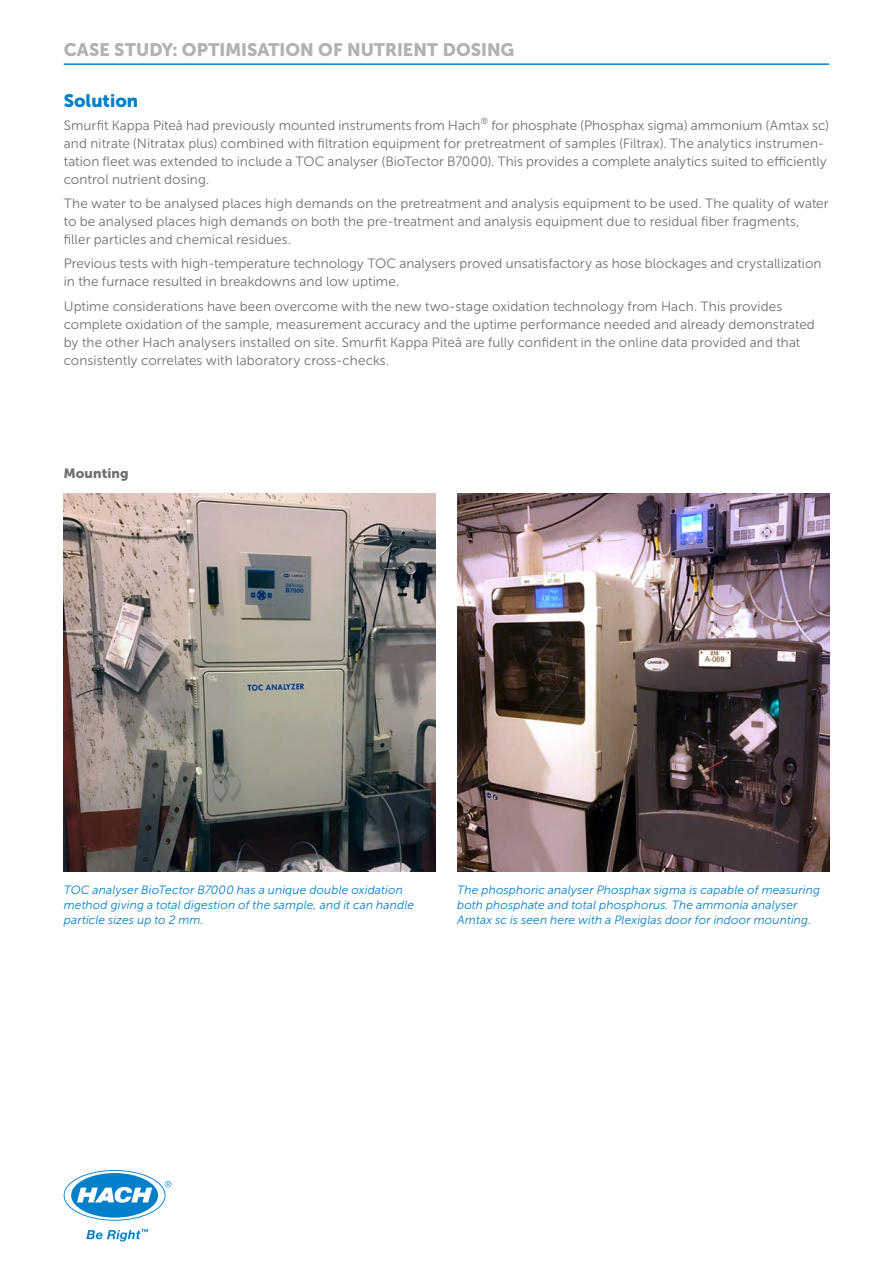
<style>
.page{position:relative;width:893px;height:1263px;background:#fff}
.page>*{position:absolute;margin:0;border:0;box-sizing:border-box;transform-origin:0 0}
.t1{font:18px "Museo Sans Cyrl 900";color:#b1b2b3}
.t2{font:18px "Museo Sans Cyrl 900";color:#0080c8}
.t3{font:13.5px/18px "Museo Sans Cyrl 300";letter-spacing:.005em;color:#6f6f6e}
.t4{font:13.5px "Museo Sans Cyrl 900";letter-spacing:.015em;color:#6f6f6e}
.t5{font:italic 12px/15px "Museo Sans Cyrl 300";letter-spacing:.015em;color:#0080c8}
</style>
<div class="page">
<img style="left:457px;top:493px;width:372px;height:378px">
<img style="left:64px;top:493px;width:372px;height:378px">
<hr style="left:64px;top:64px;width:765px;height:1px;background:#0080c8">
<svg style="left:65px;top:1171px;width:106px;height:49px"></svg>
<svg style="left:86px;top:1229px;width:62px;height:12px"></svg>
<h1 class="t1" style="left:64px;top:39px;width:452px">CASE STUDY: OPTIMISATION OF NUTRIENT DOSING</h1>
<h1 class="t2" style="left:64px;top:91px;width:76px">Solution</h1>
<p class="t3" style="left:64px;top:116px;width:767px">Smurfit Kappa Piteå had previously mounted instruments from Hach<sup>®</sup> for phosphate (Phosphax sigma) ammonium (Amtax sc) and nitrate (Nitratax plus) combined with filtration equipment for pretreatment of samples (Filtrax). The analytics instrumen&shy;tation fleet was extended to include a TOC analyser (BioTector B7000). This provides a complete analytics suited to efficiently control nutrient dosing.</p>
<p class="t3" style="left:64px;top:194px;width:766px">The water to be analysed places high demands on the pretreatment and analysis equipment to be used. The quality of water to be analysed places high demands on both the pre-treatment and analysis equipment due to residual fiber fragments, filler particles and chemical residues.</p>
<p class="t3" style="left:64px;top:255px;width:759px">Previous tests with high-temperature technology TOC analysers proved unsatisfactory as hose blockages and crystallization in the furnace resulted in breakdowns and low uptime.</p>
<p class="t3" style="left:64px;top:297px;width:753px">Uptime considerations have been overcome with the new two-stage oxidation technology from Hach. This provides complete oxidation of the sample, measurement accuracy and the uptime performance needed and already demonstrated by the other Hach analysers installed on site. Smurfit Kappa Piteå are fully confident in the online data provided and that consistently correlates with laboratory cross-checks.</p>
<p class="t4" style="left:64px;top:465px;width:66px">Mounting</p>
<p class="t5" style="left:64px;top:882px;width:352px">TOC analyser BioTector B7000 has a unique double oxidation method giving a total digestion of the sample, and it can handle particle sizes up to 2 mm.</p>
<p class="t5" style="left:457px;top:882px;width:364px">The phosphoric analyser Phosphax sigma is capable of measuring both phosphate and total phosphorus. The ammonia analyser<br>Amtax sc is seen here with a Plexiglas door for indoor mounting.</p>
</div>
